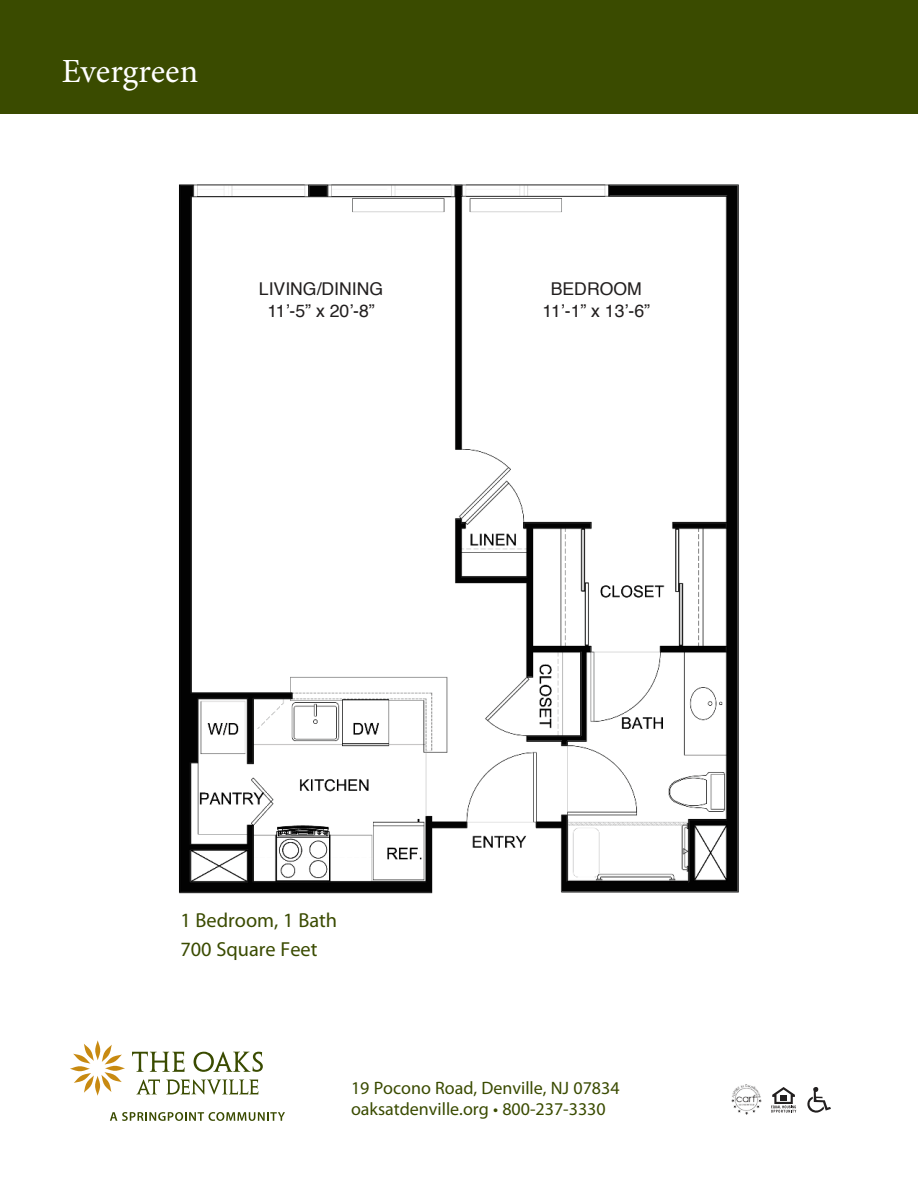
<style>
.page{position:relative;width:918px;height:1188px;background:#fff}
.page>*{position:absolute;margin:0;border:0;box-sizing:border-box;transform-origin:0 0}
.t1{font:33.9px "Minion Pro";letter-spacing:-.005em;color:#fff}
.t2{font:20.4px/29.5px "Myriad Pro";color:#3a4b00}
.t3{font:18px/21.8px "Myriad Pro";color:#3a4b00}
.t4{font:17.7px/21.1px "Helvetica";color:#221f1f;text-align:center}
</style>
<div class="page">
<div style="left:0;top:0;width:918px;height:114px;background:#3a4b00"></div>
<svg style="left:95px;top:1040px;width:5px;height:20px"></svg>
<svg style="left:73px;top:1044px;width:21px;height:20px"></svg>
<svg style="left:70px;top:1066px;width:20px;height:6px"></svg>
<svg style="left:74px;top:1073px;width:20px;height:20px"></svg>
<svg style="left:95px;top:1076px;width:5px;height:20px"></svg>
<svg style="left:101px;top:1072px;width:21px;height:20px"></svg>
<svg style="left:105px;top:1066px;width:20px;height:5px"></svg>
<svg style="left:102px;top:1045px;width:20px;height:20px"></svg>
<svg style="left:110px;top:1112px;width:175px;height:9px"></svg>
<svg style="left:132px;top:1052px;width:53px;height:20px"></svg>
<svg style="left:194px;top:1052px;width:69px;height:20px"></svg>
<svg style="left:137px;top:1080px;width:23px;height:14px"></svg>
<svg style="left:166px;top:1079px;width:92px;height:15px"></svg>
<svg style="left:771px;top:1087px;width:25px;height:26px"></svg>
<svg style="left:807px;top:1087px;width:24px;height:26px"></svg>
<img style="left:732px;top:1085px;width:29px;height:29px">
<img style="left:179px;top:184px;width:560px;height:710px">
<div style="left:248px;top:282px;width:146px;height:74px;background:#fff"></div>
<div style="left:523px;top:282px;width:147px;height:58px;background:#fff"></div>
<h1 class="t1" style="left:62px;top:58px;width:138px">Evergreen</h1>
<p class="t4" style="left:259px;top:279px;width:126px">LIVING/DINING<br>11’-5” x 20’-8”</p>
<p class="t4" style="left:543px;top:279px;width:109px">BEDROOM<br>11’-1” x 13’-6”</p>
<p class="t2" style="left:180px;top:907px;width:158px">1 Bedroom, 1 Bath<br>700 Square Feet</p>
<p class="t3" style="left:351px;top:1078px;width:270px">19 Pocono Road, Denville, NJ 07834 oaksatdenville.org • 800-237-3330</p>
</div>
